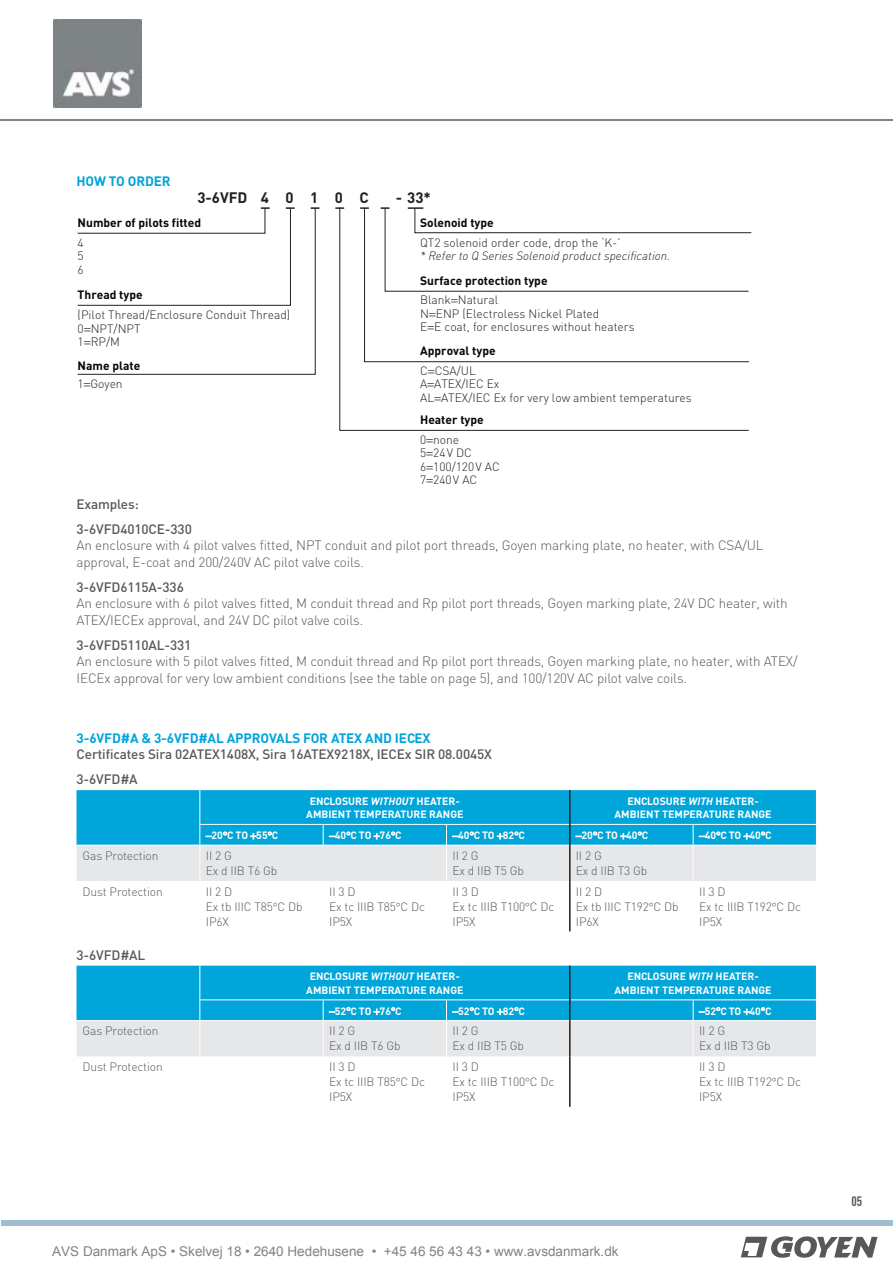
<style>
.page{position:relative;width:893px;height:1263px;background:#fff}
.page>*{position:absolute;margin:0;border:0;box-sizing:border-box;transform-origin:0 0}
.t1{font:700 15px "DIN";color:#231f20}
.body_copy{font:300 13.5px/16.5px "DIN";letter-spacing:-.01em;color:#57585a}
.subheading_02{font:500 13.5px "DIN";letter-spacing:-.01em;color:#57585a}
.t2{font:13.5px "Arial";color:#828385}
.subheading_01{font:700 13.5px "DIN";letter-spacing:-.01em;color:#00a5da}
.t3{font:700 condensed 13.5px "DINOT";color:#57585a}
.table_copy{font:300 12px/15px "DIN";letter-spacing:-.01em;color:#57585a}
.t4{font:300 12px/13.5px "DIN";color:#231f20}
.t5{font:700 12px/19px "DIN";color:#050504}
.t6{font:italic 300 12px "DIN";color:#231f20}
.table_heading{font:700 10.5px/13.5px "DIN";color:#fff;text-align:center}
.s1{color:#fff}
.s2{font-weight:700;color:#050504}
.s3{font-weight:300;color:#231f20}
.s4{font-style:italic}
</style>
<div class="page">
<svg style="left:339px;top:207px;width:410px;height:224px"></svg>
<svg style="left:381px;top:207px;width:371px;height:85px"></svg>
<hr style="left:569px;top:881px;width:2px;height:50px;background:#231f20">
<hr style="left:569px;top:1056px;width:2px;height:51px;background:#231f20">
<img style="left:54px;top:19px;width:88px;height:88px">
<svg style="left:741px;top:1236px;width:136px;height:22px"></svg>
<svg style="left:77px;top:207px;width:242px;height:168px"></svg>
<svg style="left:428px;top:370px;width:7px;height:3px"></svg>
<svg style="left:428px;top:383px;width:6px;height:3px"></svg>
<svg style="left:435px;top:397px;width:6px;height:3px"></svg>
<svg style="left:451px;top:299px;width:7px;height:3px"></svg>
<svg style="left:429px;top:313px;width:7px;height:3px"></svg>
<svg style="left:428px;top:326px;width:6px;height:3px"></svg>
<svg style="left:77px;top:790px;width:740px;height:91px;background:#5fc0df"></svg>
<svg style="left:77px;top:966px;width:740px;height:90px;background:#5fbfdf"></svg>
<p class="subheading_01" style="left:77px;top:172px;width:96px">HOW TO ORDER</p>
<p class="t1" style="left:197px;top:187px;width:235px">3-6VFD <span class="s1">-</span> 4 <span class="s1">-</span> 0 <span class="s1">-</span> 1 <span class="s1">-</span> 0 <span class="s1">-</span> C<span class="s1">- B</span> - 33*</p>
<p class="t5" style="left:78px;top:213px;width:125px">Number of pilots fitted</p>
<p class="t4" style="left:78px;top:236px;width:8px;text-align:justify">4<br>5<br>6</p>
<p class="t5" style="left:78px;top:285px;width:67px">Thread type</p>
<p class="t4" style="left:78px;top:308px;width:214px">(Pilot Thread/Enclosure Conduit Thread)<br>0 NPT/NPT<br>1 RP/M</p>
<p class="t5" style="left:78px;top:355px;width:64px">Name plate</p>
<p class="t4" style="left:78px;top:377px;width:47px">1 Goyen</p>
<p class="t4" style="left:420px;top:213px;width:202px;line-height:19.5px"><span class="s2">Solenoid type<br></span>QT2 solenoid order code, drop the ‘K-’</p>
<p class="t6" style="left:420px;top:249px;width:251px">* Refer to Q Series Solenoid product specification.</p>
<p class="t5" style="left:420px;top:270px;width:129px;line-height:19.5px">Surface protection type<br><span class="s3">Blank Natural</span></p>
<p class="t4" style="left:420px;top:306px;width:216px">N ENP (Electroless Nickel Plated<br>E E coat, for enclosures without heaters</p>
<p class="t5" style="left:420px;top:341px;width:77px">Approval type<br><span class="s3">C CSA/UL</span></p>
<p class="t4" style="left:420px;top:377px;width:273px">A ATEX/IEC Ex<br>AL ATEX/IEC Ex for very low ambient temperatures</p>
<p class="t5" style="left:420px;top:410px;width:65px">Heater type<br><span class="s3">0 none</span></p>
<p class="t4" style="left:420px;top:446px;width:81px">5 24V DC<br>6 100/120V AC<br>7 240V AC</p>
<p class="subheading_02" style="left:77px;top:495px;width:64px">Examples:</p>
<p class="subheading_02" style="left:77px;top:520px;width:117px">3-6VFD4010CE-330</p>
<p class="body_copy" style="left:77px;top:537px;width:689px">An enclosure with 4 pilot valves fitted, NPT conduit and pilot port threads, Goyen marking plate, no heater, with CSA/UL approval, E-coat and 200/240V AC pilot valve coils.</p>
<p class="subheading_02" style="left:77px;top:578px;width:109px">3-6VFD6115A-336</p>
<p class="body_copy" style="left:77px;top:595px;width:713px">An enclosure with 6 pilot valves fitted, M conduit thread and Rp pilot port threads, Goyen marking plate, 24V DC heater, with<br>ATEX/IECEx approval, and 24V DC pilot valve coils.</p>
<p class="subheading_02" style="left:77px;top:636px;width:116px">3-6VFD5110AL-331</p>
<p class="body_copy" style="left:77px;top:653px;width:722px">An enclosure with 5 pilot valves fitted, M conduit thread and Rp pilot port threads, Goyen marking plate, no heater, with ATEX/<br>IECEx approval for very low ambient conditions (see the table on page 5), and 100/120V AC pilot valve coils.</p>
<p class="subheading_01" style="left:77px;top:729px;width:356px">3-6VFD#A &amp; 3-6VFD#AL APPROVALS FOR ATEX AND IECEX</p>
<p class="subheading_02" style="left:77px;top:746px;width:417px">Certificates Sira 02ATEX1408X, Sira 16ATEX9218X, IECEx SIR 08.0045X</p>
<p class="subheading_02" style="left:77px;top:771px;width:63px">3-6VFD#A</p>
<p class="table_heading" style="left:306px;top:794px;width:159px">ENCLOSURE <span class="s4">WITHOUT</span> HEATER-<br>AMBIENT TEMPERATURE RANGE</p>
<p class="table_heading" style="left:615px;top:794px;width:159px">ENCLOSURE <span class="s4">WITH</span> HEATER-<br>AMBIENT TEMPERATURE RANGE</p>
<p class="table_heading" style="left:206px;top:828px;width:73px">−20 C TO 55 C</p>
<p class="table_heading" style="left:329px;top:828px;width:73px">−40 C TO 76 C</p>
<p class="table_heading" style="left:452px;top:828px;width:73px">−40 C TO 82 C</p>
<p class="table_heading" style="left:576px;top:828px;width:73px">−20 C TO 40 C</p>
<p class="table_heading" style="left:699px;top:828px;width:73px">−40 C TO 40 C</p>
<p class="table_copy" style="left:83px;top:848px;width:77px">Gas Protection</p>
<p class="table_copy" style="left:206px;top:848px;width:73px">II 2 G<br>Ex d IIB T6 Gb</p>
<p class="table_copy" style="left:452px;top:848px;width:73px">II 2 G<br>Ex d IIB T5 Gb</p>
<p class="table_copy" style="left:576px;top:848px;width:73px">II 2 G<br>Ex d IIB T3 Gb</p>
<p class="table_copy" style="left:83px;top:884px;width:82px">Dust Protection</p>
<p class="table_copy" style="left:206px;top:884px;width:98px">II 2 D<br>Ex tb IIIC T85 C Db<br>IP6X</p>
<p class="table_copy" style="left:329px;top:884px;width:97px">II 3 D<br>Ex tc IIIB T85 C Dc<br>IP5X</p>
<p class="table_copy" style="left:452px;top:884px;width:103px">II 3 D<br>Ex tc IIIB T100 C Dc<br>IP5X</p>
<p class="table_copy" style="left:576px;top:884px;width:104px">II 2 D<br>Ex tb IIIC T192 C Db<br>IP6X</p>
<p class="table_copy" style="left:699px;top:884px;width:103px">II 3 D<br>Ex tc IIIB T192 C Dc<br>IP5X</p>
<p class="subheading_02" style="left:77px;top:946px;width:70px">3-6VFD#AL</p>
<p class="table_heading" style="left:306px;top:969px;width:159px">ENCLOSURE <span class="s4">WITHOUT</span> HEATER-<br>AMBIENT TEMPERATURE RANGE</p>
<p class="table_heading" style="left:615px;top:969px;width:159px">ENCLOSURE <span class="s4">WITH</span> HEATER-<br>AMBIENT TEMPERATURE RANGE</p>
<p class="table_heading" style="left:329px;top:1004px;width:73px">−52 C TO 76 C</p>
<p class="table_heading" style="left:452px;top:1004px;width:73px">−52 C TO 82 C</p>
<p class="table_heading" style="left:699px;top:1004px;width:73px">−52 C TO 40 C</p>
<p class="table_copy" style="left:83px;top:1023px;width:77px">Gas Protection</p>
<p class="table_copy" style="left:329px;top:1023px;width:73px">II 2 G<br>Ex d IIB T6 Gb</p>
<p class="table_copy" style="left:452px;top:1023px;width:73px">II 2 G<br>Ex d IIB T5 Gb</p>
<p class="table_copy" style="left:699px;top:1023px;width:73px">II 2 G<br>Ex d IIB T3 Gb</p>
<p class="table_copy" style="left:83px;top:1059px;width:82px">Dust Protection</p>
<p class="table_copy" style="left:329px;top:1059px;width:97px">II 3 D<br>Ex tc IIIB T85 C Dc<br>IP5X</p>
<p class="table_copy" style="left:452px;top:1059px;width:103px">II 3 D<br>Ex tc IIIB T100 C Dc<br>IP5X</p>
<p class="table_copy" style="left:699px;top:1059px;width:103px">II 3 D<br>Ex tc IIIB T192 C Dc<br>IP5X</p>
<p class="t2" style="left:52px;top:1242px;width:568px">AVS Danmark ApS • Skelvej 18 • 2640 Hedehusene • +45 46 56 43 43 • www.avsdanmark.dk</p>
<p class="t3" style="left:851px;top:1193px;width:12px">05</p>
</div>
